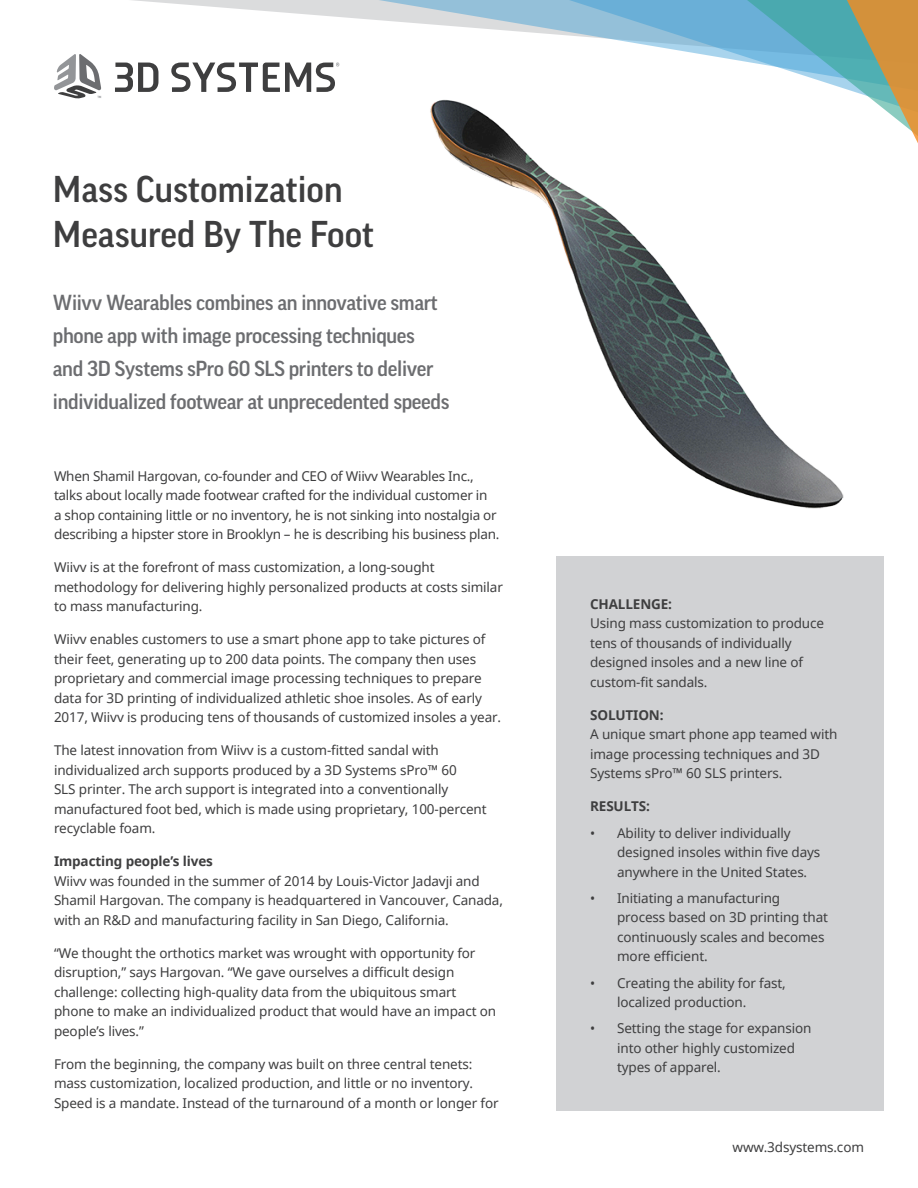
<style>
.page{position:relative;width:918px;height:1188px;background:#fff}
.page>*{position:absolute;margin:0;border:0;box-sizing:border-box;transform-origin:0 0}
.t1{font:500 36px/45px "Good Pro";color:#3e3e3f}
.t2{font:500 21px/33px "Good Pro";letter-spacing:-.015em;color:#6c6d70}
.t3{font:13.5px/19.5px "Noto Sans";letter-spacing:-.01em;color:#3e3e3f}
.t4{font:700 13.5px "Noto Sans";letter-spacing:-.01em;color:#3e3e3f}
.s1{font-weight:700}
</style>
<div class="page">
<svg style="left:115px;top:0;width:183px;height:63px"></svg>
<svg style="left:298px;top:0;width:229px;height:66px"></svg>
<svg style="left:527px;top:0;width:203px;height:59px"></svg>
<svg style="left:730px;top:0;width:188px;height:143px"></svg>
<svg style="left:54px;top:54px;width:47px;height:45px"></svg>
<svg style="left:115px;top:63px;width:43px;height:29px"></svg>
<svg style="left:171px;top:63px;width:168px;height:29px"></svg>
<div style="left:556px;top:557px;width:328px;height:554px;background:#d1d2d4"></div>
<img style="left:430px;top:95px;width:448px;height:414px">
<p class="t1" style="left:53px;top:167px;width:323px">Mass Customization<br>Measured By The Foot</p>
<p class="t2" style="left:53px;top:286px;width:398px">Wiivv Wearables combines an innovative smart phone app with image processing techniques and 3D Systems sPro 60 SLS printers to deliver individualized footwear at unprecedented speeds</p>
<p class="t3" style="left:54px;top:466px;width:447px">When Shamil Hargovan, co-founder and CEO of Wiivv Wearables Inc., talks about locally made footwear crafted for the individual customer in<br>a shop containing little or no inventory, he is not sinking into nostalgia or describing a hipster store in Brooklyn – he is describing his business plan.</p>
<p class="t3" style="left:54px;top:558px;width:450px">Wiivv is at the forefront of mass customization, a long-sought methodology for delivering highly personalized products at costs similar to mass manufacturing.</p>
<p class="t3" style="left:54px;top:630px;width:449px">Wiivv enables customers to use a smart phone app to take pictures of their feet, generating up to 200 data points. The company then uses proprietary and commercial image processing techniques to prepare data for 3D printing of individualized athletic shoe insoles. As of early 2017, Wiivv is producing tens of thousands of customized insoles a year.</p>
<p class="t3" style="left:54px;top:741px;width:434px">The latest innovation from Wiivv is a custom-fitted sandal with individualized arch supports produced by a 3D Systems sPro™ 60<br>SLS printer. The arch support is integrated into a conventionally manufactured foot bed, which is made using proprietary, 100-percent recyclable foam.</p>
<p class="t3" style="left:54px;top:852px;width:451px"><span class="s1">Impacting people’s lives<br></span>Wiivv was founded in the summer of 2014 by Louis-Victor Jadavji and Shamil Hargovan. The company is headquartered in Vancouver, Canada, with an R&amp;D and manufacturing facility in San Diego, California.</p>
<p class="t3" style="left:54px;top:943px;width:444px">“We thought the orthotics market was wrought with opportunity for disruption,” says Hargovan. “We gave ourselves a difficult design challenge: collecting high-quality data from the ubiquitous smart phone to make an individualized product that would have an impact on people’s lives.”</p>
<p class="t3" style="left:54px;top:1054px;width:446px">From the beginning, the company was built on three central tenets: mass customization, localized production, and little or no inventory.<br>Speed is a mandate. Instead of the turnaround of a month or longer for</p>
<p class="t3" style="left:590px;top:594px;width:235px"><span class="s1">CHALLENGE:<br></span>Using mass customization to produce tens of thousands of individually designed insoles and a new line of custom-fit sandals.</p>
<p class="t3" style="left:590px;top:705px;width:249px"><span class="s1">SOLUTION:<br></span>A unique smart phone app teamed with image processing techniques and 3D<br>Systems sPro™ 60 SLS printers.</p>
<p class="t4" style="left:590px;top:797px;width:61px">RESULTS:</p>
<p class="t3" style="left:617px;top:823px;width:205px;text-indent:-27px">• Ability to deliver individually designed insoles within five days anywhere in the United States.</p>
<p class="t3" style="left:617px;top:888px;width:212px;text-indent:-27px">• Initiating a manufacturing process based on 3D printing that continuously scales and becomes more efficient.</p>
<p class="t3" style="left:617px;top:973px;width:170px;text-indent:-27px">• Creating the ability for fast, localized production.</p>
<p class="t3" style="left:617px;top:1018px;width:196px;text-indent:-27px">• Setting the stage for expansion into other highly customized types of apparel.</p>
<p class="t3" style="left:733px;top:1137px;width:133px">www.3dsystems.com</p>
</div>
